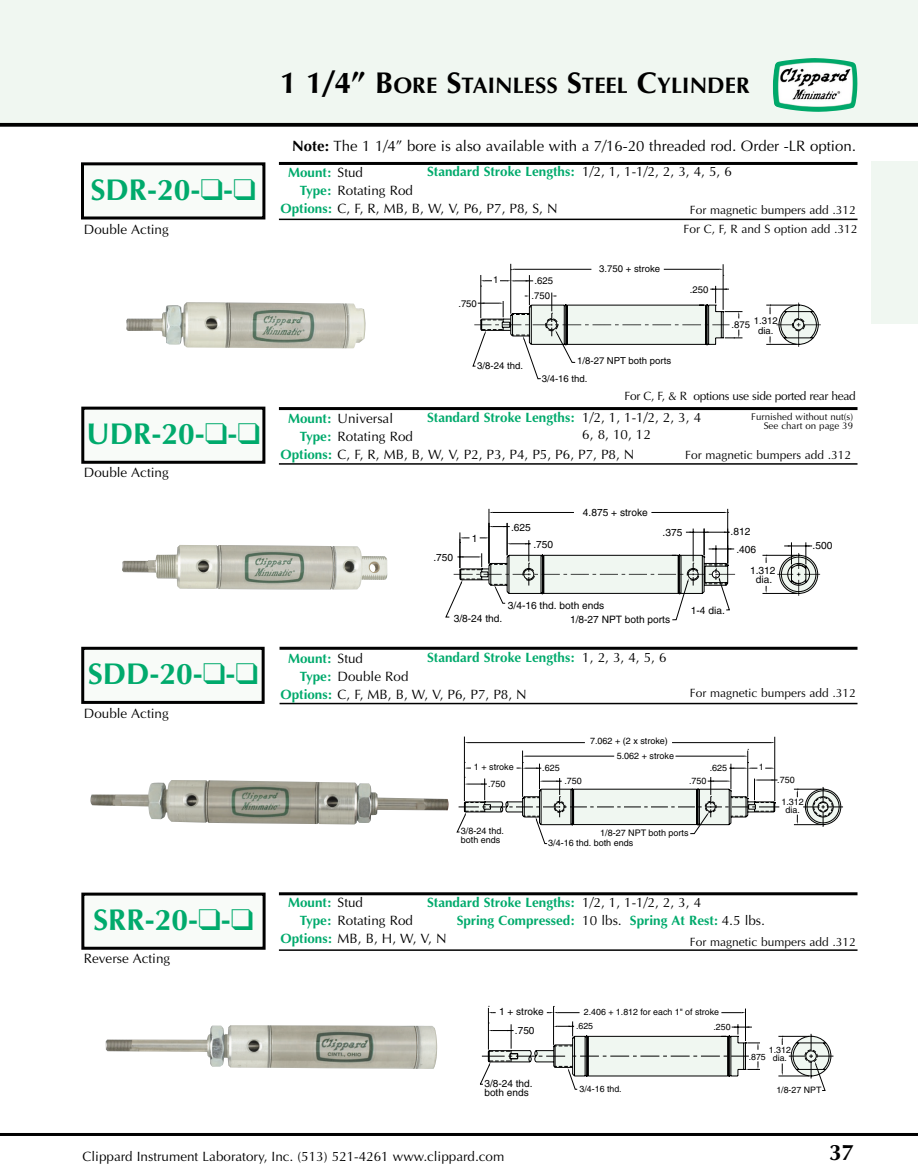
<style>
.page{position:relative;width:918px;height:1172px;background:#fff}
.page>*{position:absolute;margin:0;border:0;box-sizing:border-box;transform-origin:0 0}
.t1{font:700 30px "Optima";color:#00aa6c}
.t2{font:700 22.5px "Optima";color:#000}
.t3{font:15px "Optima";color:#000}
.t4{font:13.5px/18px "Optima";color:#000}
.t5{font:700 13.5px/18px "Optima";color:#00aa6c}
.t6{font:12px "Optima";color:#000}
.t7{font:12px "Optima";letter-spacing:-.03em;color:#000}
.t8{font:10.2px/17.5px "Helvetica";color:#000;text-align:center}
.t9{font:10.05px/9.3px "Helvetica";color:#000}
.t10{font:9.75px/9px "Optima";color:#000;text-align:right}
.t11{font:9.6px/15.6px "Helvetica";color:#000;text-align:center}
.t12{font:9px/8.2px "Helvetica";color:#000}
.t13{font:8.85px/14.5px "Helvetica";color:#000}
.s1{font-size:30px}
.s2{font-weight:700}
.s3{font-weight:400;color:#000}
.s4{font-weight:700;color:#00aa6c}
</style>
<div class="page">
<div style="left:0;top:0;width:918px;height:124px;background:#f0f7f1"></div>
<hr style="left:0;top:1133px;width:918px;height:3px;background:#000">
<img style="left:773px;top:58px;width:84px;height:54px">
<svg style="left:0;top:123px;width:918px;height:4px;background:#131313"></svg>
<div style="left:871px;top:162px;width:47px;height:162px;background:#f0f7f1"></div>
<div style="left:82px;top:164px;width:182px;height:54px;background:#f8fbf8"></div>
<div style="left:81px;top:162px;width:184px;height:57px;border:3px solid #000"></div>
<hr style="left:279px;top:162px;width:579px;height:3px;background:#000">
<hr style="left:510px;top:264px;width:1px;height:49px;background:#000">
<hr style="left:723px;top:264px;width:1px;height:46px;background:#000">
<svg style="left:473px;top:269px;width:348px;height:110px"></svg>
<hr style="left:279px;top:219px;width:579px;height:1px;background:#000">
<div style="left:83px;top:408px;width:181px;height:54px;background:#f8fbf8"></div>
<div style="left:81px;top:406px;width:184px;height:58px;border:3px solid #000"></div>
<hr style="left:279px;top:407px;width:579px;height:3px;background:#000">
<hr style="left:489px;top:509px;width:1px;height:54px;background:#000">
<hr style="left:727px;top:509px;width:1px;height:54px;background:#000">
<hr style="left:493px;top:512px;width:81px;height:1px;background:#000">
<hr style="left:651px;top:512px;width:73px;height:1px;background:#000">
<svg style="left:445px;top:522px;width:375px;height:98px"></svg>
<hr style="left:279px;top:463px;width:579px;height:1px;background:#000">
<div style="left:83px;top:648px;width:180px;height:54px;background:#f8fbf8"></div>
<div style="left:81px;top:647px;width:184px;height:57px;border:3px solid #000"></div>
<svg style="left:280px;top:646px;width:578px;height:4px;background:#3f3f3f"></svg>
<hr style="left:774px;top:736px;width:1px;height:65px;background:#000">
<hr style="left:464px;top:736px;width:1px;height:65px;background:#000">
<hr style="left:672px;top:742px;width:99px;height:1px;background:#000">
<hr style="left:468px;top:742px;width:117px;height:1px;background:#000">
<hr style="left:522px;top:750px;width:1px;height:47px;background:#000">
<hr style="left:747px;top:750px;width:1px;height:47px;background:#000">
<hr style="left:526px;top:756px;width:88px;height:1px;background:#000">
<hr style="left:675px;top:756px;width:69px;height:1px;background:#000">
<svg style="left:744px;top:749px;width:5px;height:7px"></svg>
<svg style="left:457px;top:762px;width:386px;height:81px"></svg>
<hr style="left:280px;top:703px;width:578px;height:1px;background:#000">
<div style="left:83px;top:894px;width:181px;height:54px;background:#f8fbf8"></div>
<div style="left:81px;top:892px;width:185px;height:57px;border:3px solid #000"></div>
<hr style="left:279px;top:892px;width:579px;height:3px;background:#000">
<hr style="left:745px;top:1008px;width:1px;height:33px;background:#000">
<svg style="left:721px;top:1012px;width:24px;height:1px"></svg>
<hr style="left:488px;top:1007px;width:1px;height:42px;background:#000">
<hr style="left:553px;top:1006px;width:1px;height:38px;background:#000">
<svg style="left:488px;top:1006px;width:8px;height:7px"></svg>
<svg style="left:547px;top:1006px;width:33px;height:7px"></svg>
<svg style="left:480px;top:1021px;width:353px;height:69px"></svg>
<hr style="left:279px;top:949px;width:579px;height:1px;background:#000">
<img style="left:126px;top:302px;width:240px;height:46px">
<img style="left:122px;top:545px;width:266px;height:45px">
<img style="left:90px;top:780px;width:359px;height:44px">
<img style="left:106px;top:1025px;width:331px;height:44px">
<h2 class="t2" style="left:280px;top:76px;width:471px"><span class="s1">1 1/4” B</span>ORE <span class="s1">S</span>TAINLESS <span class="s1">S</span>TEEL <span class="s1">C</span>YLINDER</h2>
<h1 class="t1" style="left:90px;top:177px;width:167px">SDR-20-❑-❑</h1>
<p class="t4" style="left:84px;top:222px;width:86px">Double Acting</p>
<h1 class="t1" style="left:86px;top:421px;width:175px">UDR-20-❑-❑</h1>
<p class="t4" style="left:84px;top:465px;width:86px">Double Acting</p>
<h1 class="t1" style="left:88px;top:661px;width:172px">SDD-20-❑-❑</h1>
<p class="t4" style="left:84px;top:705px;width:86px">Double Acting</p>
<h1 class="t1" style="left:93px;top:907px;width:162px">SRR-20-❑-❑</h1>
<p class="t4" style="left:84px;top:951px;width:88px">Reverse Acting</p>
<p class="t3" style="left:292px;top:139px;width:565px"><span class="s2">Note:</span> The 1 1/4” bore is also available with a 7/16-20 threaded rod. Order -LR option.</p>
<p class="t5" style="left:288px;top:164px;width:77px">Mount: <span class="s3">Stud</span></p>
<p class="t5" style="left:427px;top:164px;width:306px">Standard Stroke Lengths: <span class="s3">1/2, 1, 1-1/2, 2, 3, 4, 5, 6</span></p>
<p class="t4" style="left:280px;top:182px;width:279px;text-indent:19px"><span class="s4">Type:</span> Rotating Rod<br><span class="s4">Options:</span> C, F, R, MB, B, W, V, P6, P7, P8, S, N</p>
<p class="t6" style="left:690px;top:205px;width:168px">For magnetic bumpers add .312</p>
<p class="t11" style="left:458px;top:296px;width:20px">.750</p>
<p class="t11" style="left:493px;top:272px;width:7px">1</p>
<p class="t11" style="left:532px;top:273px;width:23px">.625 .750</p>
<p class="t11" style="left:477px;top:359px;width:47px">3/8-24 thd.</p>
<p class="t11" style="left:599px;top:261px;width:62px">3.750 + stroke</p>
<p class="t11" style="left:577px;top:354px;width:95px">1/8-27 NPT both ports</p>
<p class="t11" style="left:542px;top:372px;width:47px">3/4-16 thd.</p>
<p class="t6" style="left:684px;top:224px;width:176px">For C, F, R and S option add .312</p>
<p class="t11" style="left:690px;top:283px;width:20px">.250</p>
<p class="t11" style="left:758px;top:317px;width:21px;line-height:9.6px;text-align:left;text-indent:-27px">.875 1.312 dia.</p>
<p class="t7" style="left:625px;top:391px;width:233px">For C, F, &amp; R options use side ported rear head</p>
<p class="t4" style="left:582px;top:410px;width:120px;line-height:16.4px;text-indent:-155px"><span class="s4">Standard Stroke Lengths:</span> 1/2, 1, 1-1/2, 2, 3, 4<br>6, 8, 10, 12</p>
<p class="t10" style="left:751px;top:413px;width:103px">Furnished without nut(s)<br>See chart on page 39</p>
<p class="t4" style="left:288px;top:410px;width:107px"><span class="s4">Mount:</span> Universal</p>
<p class="t4" style="left:300px;top:428px;width:115px"><span class="s4">Type:</span> Rotating Rod</p>
<p class="t4" style="left:280px;top:446px;width:356px"><span class="s4">Options:</span> C, F, R, MB, B, W, V, P2, P3, P4, P5, P6, P7, P8, N</p>
<p class="t6" style="left:685px;top:450px;width:168px">For magnetic bumpers add .312</p>
<p class="t8" style="left:433px;top:549px;width:21px">.750</p>
<p class="t8" style="left:472px;top:530px;width:7px">1</p>
<p class="t8" style="left:511px;top:520px;width:21px">.625</p>
<p class="t8" style="left:533px;top:537px;width:21px">.750</p>
<p class="t8" style="left:583px;top:504px;width:66px">4.875 + stroke</p>
<p class="t8" style="left:663px;top:524px;width:21px">.375</p>
<p class="t8" style="left:508px;top:597px;width:98px">3/4-16 thd. both ends</p>
<p class="t8" style="left:454px;top:611px;width:50px">3/8-24 thd.</p>
<p class="t8" style="left:570px;top:612px;width:102px">1/8-27 NPT both ports</p>
<p class="t8" style="left:731px;top:523px;width:27px">.812 .406</p>
<p class="t8" style="left:691px;top:602px;width:36px">1-4 dia.</p>
<p class="t8" style="left:750px;top:566px;width:27px;line-height:9.6px">1.312 dia.</p>
<p class="t8" style="left:813px;top:538px;width:21px">.500</p>
<p class="t5" style="left:288px;top:650px;width:77px">Mount: <span class="s3">Stud</span></p>
<p class="t5" style="left:427px;top:650px;width:241px">Standard Stroke Lengths: <span class="s3">1, 2, 3, 4, 5, 6</span></p>
<p class="t4" style="left:280px;top:668px;width:248px;text-indent:19px"><span class="s4">Type:</span> Double Rod<br><span class="s4">Options:</span> C, F, MB, B, W, V, P6, P7, P8, N</p>
<p class="t6" style="left:690px;top:688px;width:168px">For magnetic bumpers add .312</p>
<p class="t12" style="left:474px;top:763px;width:41px">1 + stroke</p>
<p class="t12" style="left:542px;top:764px;width:19px">.625</p>
<p class="t12" style="left:617px;top:735px;width:59px;line-height:14.2px;text-indent:-27px">7.062 + (2 x stroke)<br>5.062 + stroke</p>
<p class="t12" style="left:710px;top:765px;width:19px">.625</p>
<p class="t12" style="left:759px;top:763px;width:7px">1</p>
<p class="t12" style="left:488px;top:780px;width:19px">.750</p>
<p class="t12" style="left:461px;top:828px;width:45px">3/8-24 thd. both ends</p>
<p class="t12" style="left:564px;top:777px;width:19px">.750</p>
<p class="t12" style="left:689px;top:777px;width:19px">.750</p>
<p class="t12" style="left:600px;top:829px;width:90px">1/8-27 NPT both ports</p>
<p class="t12" style="left:548px;top:839px;width:87px">3/4-16 thd. both ends</p>
<p class="t12" style="left:777px;top:777px;width:19px">.750</p>
<p class="t12" style="left:781px;top:798px;width:24px;text-align:center">1.312 dia.</p>
<p class="t5" style="left:457px;top:894px;width:310px;text-indent:-30px">Standard Stroke Lengths: <span class="s3">1/2, 1, 1-1/2, 2, 3, 4<br></span>Spring Compressed: <span class="s3">10 lbs.</span> Spring At Rest: <span class="s3">4.5 lbs.</span></p>
<p class="t5" style="left:288px;top:895px;width:77px">Mount: <span class="s3">Stud</span></p>
<p class="t4" style="left:300px;top:913px;width:115px"><span class="s4">Type:</span> Rotating Rod</p>
<p class="t4" style="left:280px;top:931px;width:168px"><span class="s4">Options:</span> MB, B, H, W, V, N</p>
<p class="t6" style="left:690px;top:936px;width:168px">For magnetic bumpers add .312</p>
<p class="t9" style="left:499px;top:1007px;width:46px">1 + stroke</p>
<p class="t9" style="left:515px;top:1026px;width:21px">.750</p>
<p class="t13" style="left:714px;top:1005px;width:19px;text-indent:-130px">2.406 + 1.812 for each 1" of stroke .250</p>
<p class="t13" style="left:576px;top:1019px;width:19px">.625</p>
<p class="t9" style="left:484px;top:1079px;width:50px">3/8-24 thd. both ends</p>
<p class="t13" style="left:580px;top:1082px;width:44px">3/4-16 thd.</p>
<p class="t13" style="left:749px;top:1050px;width:19px">.875</p>
<p class="t13" style="left:769px;top:1046px;width:24px;line-height:7.9px;text-align:center">1.312 dia.</p>
<p class="t13" style="left:776px;top:1083px;width:47px">1/8-27 NPT</p>
<p class="t4" style="left:82px;top:1148px;width:423px">Clippard Instrument Laboratory, Inc. (513) 521-4261 www.clippard.com</p>
<h2 class="t2" style="left:829px;top:1143px;width:27px">37</h2>
</div>
